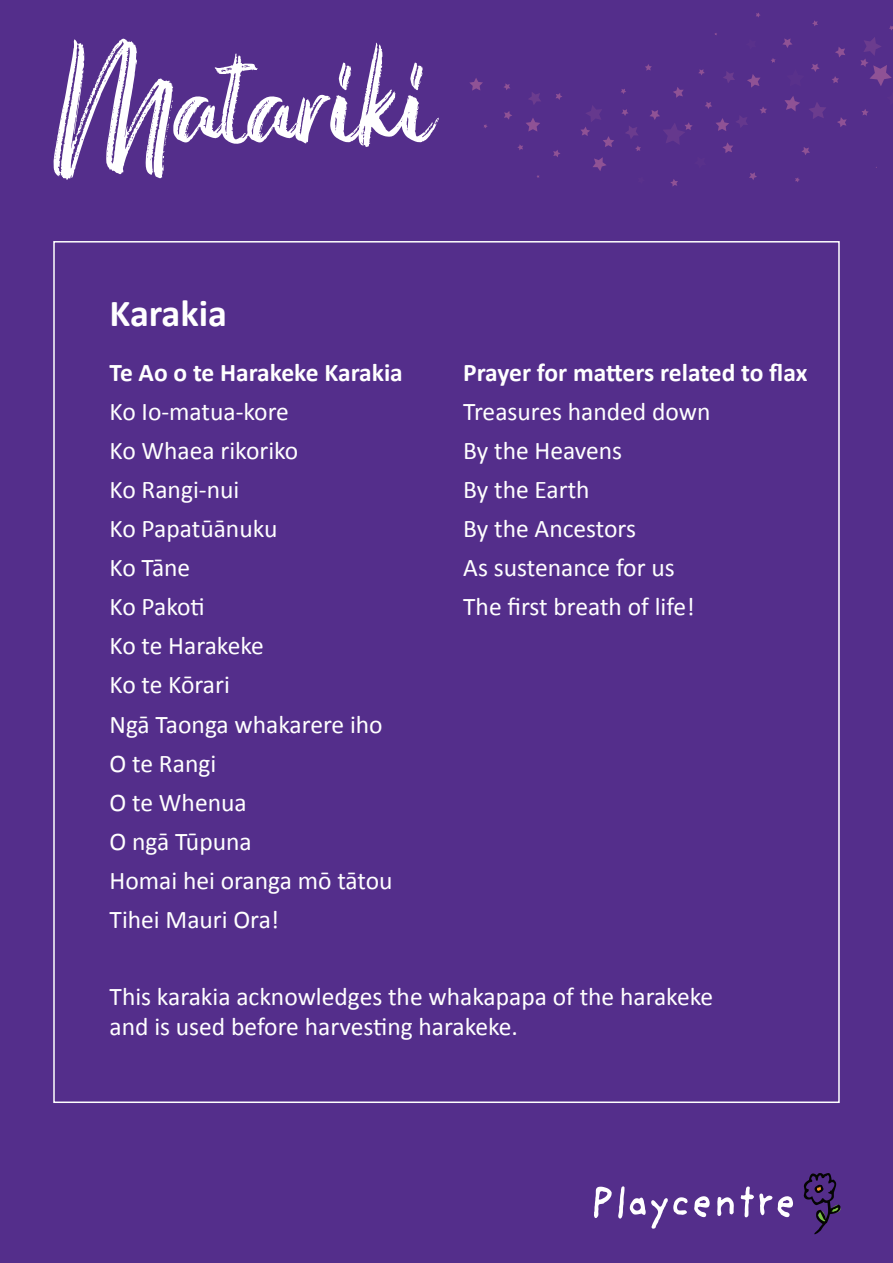
<style>
.page{position:relative;width:893px;height:1263px;background:#542e8b}
.page>*{position:absolute;margin:0;border:0;box-sizing:border-box;transform-origin:0 0}
.t1{font:208.05px "Austellia";color:#fff;scale:.9 1}
.t2{font:700 38.25px "Calibri";color:#fff}
.t3{font:25.5px/30.6px "Calibri";color:#fff}
.t4{font:700 25.5px "Calibri";letter-spacing:-.01em;color:#fff}
</style>
<div class="page">
<svg style="left:835px;top:47px;width:10px;height:10px"></svg>
<svg style="left:795px;top:178px;width:5px;height:4px"></svg>
<svg style="left:760px;top:107px;width:7px;height:7px"></svg>
<svg style="left:705px;top:102px;width:7px;height:7px"></svg>
<svg style="left:716px;top:118px;width:13px;height:13px"></svg>
<svg style="left:802px;top:147px;width:8px;height:8px"></svg>
<svg style="left:698px;top:69px;width:7px;height:6px"></svg>
<svg style="left:626px;top:126px;width:12px;height:12px"></svg>
<svg style="left:837px;top:117px;width:10px;height:10px"></svg>
<svg style="left:469px;top:78px;width:14px;height:13px"></svg>
<svg style="left:517px;top:144px;width:6px;height:6px"></svg>
<svg style="left:812px;top:20px;width:6px;height:6px"></svg>
<svg style="left:756px;top:13px;width:4px;height:4px"></svg>
<svg style="left:723px;top:71px;width:12px;height:12px"></svg>
<svg style="left:673px;top:87px;width:11px;height:11px"></svg>
<svg style="left:832px;top:76px;width:7px;height:7px"></svg>
<svg style="left:529px;top:92px;width:12px;height:13px"></svg>
<svg style="left:504px;top:111px;width:8px;height:9px"></svg>
<svg style="left:811px;top:64px;width:9px;height:8px"></svg>
<svg style="left:784px;top:96px;width:16px;height:15px"></svg>
<svg style="left:621px;top:89px;width:5px;height:5px"></svg>
<svg style="left:556px;top:93px;width:6px;height:7px"></svg>
<svg style="left:621px;top:109px;width:7px;height:7px"></svg>
<svg style="left:771px;top:58px;width:5px;height:5px"></svg>
<svg style="left:749px;top:172px;width:8px;height:8px"></svg>
<svg style="left:736px;top:116px;width:12px;height:11px"></svg>
<svg style="left:635px;top:146px;width:6px;height:5px"></svg>
<svg style="left:526px;top:118px;width:14px;height:14px"></svg>
<svg style="left:862px;top:109px;width:7px;height:7px"></svg>
<svg style="left:553px;top:150px;width:7px;height:7px"></svg>
<svg style="left:593px;top:157px;width:13px;height:14px"></svg>
<svg style="left:809px;top:103px;width:17px;height:16px"></svg>
<svg style="left:581px;top:106px;width:33px;height:41px"></svg>
<svg style="left:670px;top:179px;width:8px;height:8px"></svg>
<svg style="left:650px;top:110px;width:43px;height:34px"></svg>
<svg style="left:723px;top:142px;width:10px;height:11px"></svg>
<svg style="left:860px;top:37px;width:32px;height:49px"></svg>
<svg style="left:645px;top:64px;width:7px;height:7px"></svg>
<svg style="left:782px;top:38px;width:10px;height:10px"></svg>
<svg style="left:504px;top:83px;width:6px;height:7px"></svg>
<svg style="left:747px;top:74px;width:13px;height:14px"></svg>
<svg style="left:594px;top:1186px;width:199px;height:42px"></svg>
<svg style="left:804px;top:1173px;width:36px;height:61px"></svg>
<p class="t1" style="left:54px;top:26px;width:422px">Matariki</p>
<p class="t2" style="left:110px;top:289px;width:119px">Karakia</p>
<p class="t4" style="left:110px;top:356px;width:295px">Te Ao o te Harakeke Karakia</p>
<p class="t3" style="left:110px;top:396px;width:181px">Ko Io-matua-kore</p>
<p class="t3" style="left:110px;top:435px;width:190px">Ko Whaea rikoriko</p>
<p class="t3" style="left:110px;top:474px;width:131px">Ko Rangi-nui</p>
<p class="t3" style="left:110px;top:513px;width:169px">Ko Papatūānuku</p>
<p class="t3" style="left:110px;top:552px;width:82px">Ko Tāne</p>
<p class="t3" style="left:110px;top:592px;width:97px">Ko Pakoti</p>
<p class="t3" style="left:110px;top:631px;width:156px">Ko te Harakeke</p>
<p class="t3" style="left:110px;top:670px;width:122px">Ko te Kōrari</p>
<p class="t3" style="left:110px;top:709px;width:275px">Ngā Taonga whakarere iho</p>
<p class="t3" style="left:110px;top:748px;width:108px">O te Rangi</p>
<p class="t3" style="left:110px;top:787px;width:139px">O te Whenua</p>
<p class="t3" style="left:110px;top:826px;width:144px">O ngā Tūpuna</p>
<p class="t3" style="left:110px;top:865px;width:285px">Homai hei oranga mō tātou</p>
<p class="t3" style="left:110px;top:904px;width:171px">Tihei Mauri Ora!</p>
<p class="t4" style="left:463px;top:356px;width:346px">Prayer for matters related to flax</p>
<p class="t3" style="left:463px;top:396px;width:249px">Treasures handed down</p>
<p class="t3" style="left:463px;top:435px;width:161px">By the Heavens</p>
<p class="t3" style="left:463px;top:474px;width:128px">By the Earth</p>
<p class="t3" style="left:463px;top:513px;width:174px">By the Ancestors</p>
<p class="t3" style="left:463px;top:552px;width:213px">As sustenance for us</p>
<p class="t3" style="left:463px;top:592px;width:233px">The first breath of life!</p>
<p class="t3" style="left:110px;top:981px;width:605px">This karakia acknowledges the whakapapa of the harakeke and is used before harvesting harakeke.</p>
</div>
